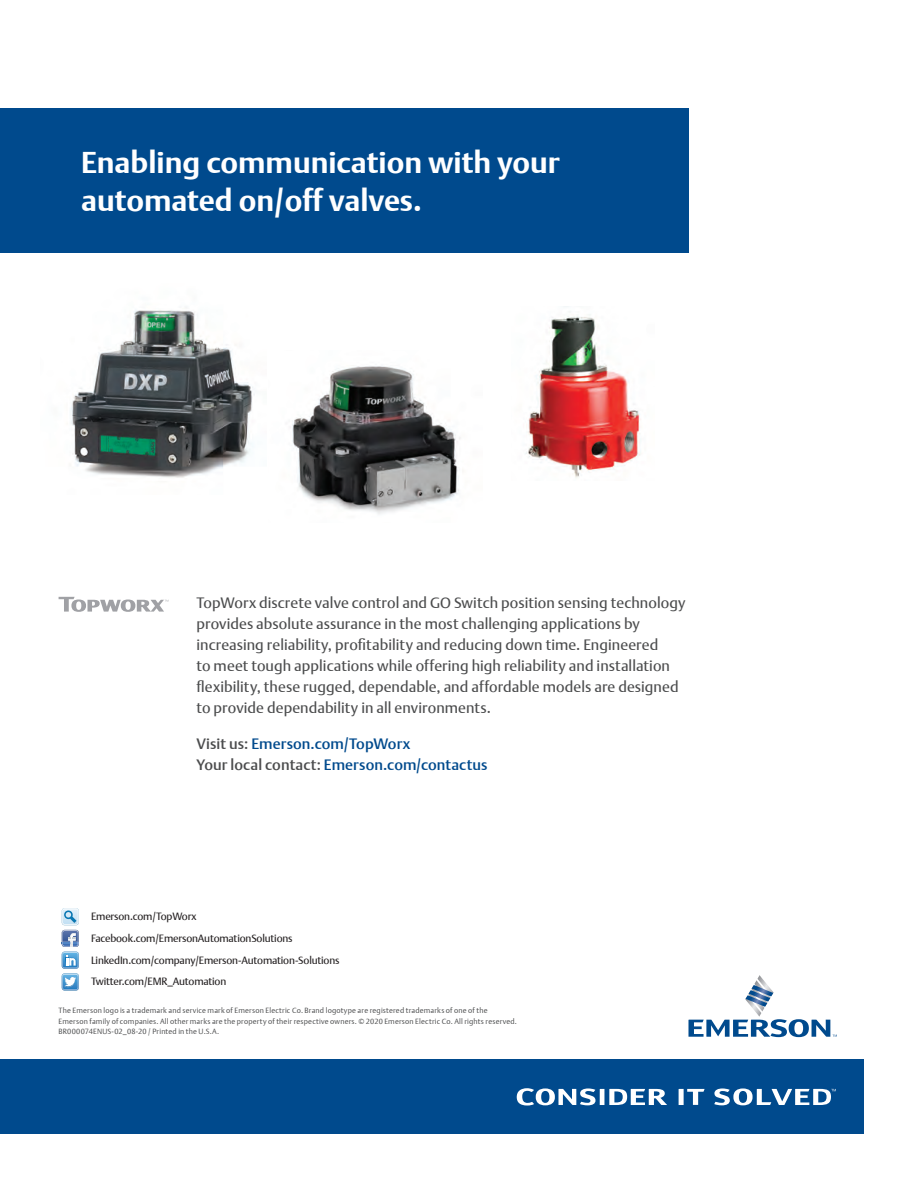
<style>
.page{position:relative;width:918px;height:1188px;background:#fff}
.page>*{position:absolute;margin:0;border:0;box-sizing:border-box;transform-origin:0 0}
.t1{font:700 30px/37.5px "DTL Argo T";color:#fff}
.body_text{font:15px/21px "DTL Argo T";letter-spacing:.005em;color:#4b4c4d}
.t2{font:500 15px "DTL Argo T";letter-spacing:.005em;color:#004a8d}
.BODY{font:10.5px "DTL Argo T";letter-spacing:-.015em;color:#231f20}
.BODY-2{font:7.5px/10.5px "DTL Argo T Light";letter-spacing:.025em;color:#4b4c4d}
.s1{color:#4b4c4d}
</style>
<div class="page">
<div style="left:0;top:1060px;width:864px;height:74px;background:#004a8d"></div>
<svg style="left:679px;top:1089px;width:26px;height:16px"></svg>
<svg style="left:517px;top:1088px;width:150px;height:18px"></svg>
<svg style="left:714px;top:1088px;width:122px;height:17px"></svg>
<div style="left:0;top:108px;width:688px;height:145px;background:#004a8d"></div>
<svg style="left:688px;top:975px;width:149px;height:62px"></svg>
<svg style="left:62px;top:908px;width:17px;height:83px"></svg>
<svg style="left:59px;top:597px;width:109px;height:15px"></svg>
<img style="left:525px;top:306px;width:116px;height:172px">
<img style="left:292px;top:366px;width:169px;height:148px">
<img style="left:70px;top:307px;width:185px;height:171px">
<p class="t1" style="left:81px;top:144px;width:480px">Enabling communication with your automated on/off valves.</p>
<p class="body_text" style="left:197px;top:592px;width:491px">TopWorx discrete valve control and GO Switch position sensing technology provides absolute assurance in the most challenging applications by increasing reliability, profitability and reducing down time. Engineered<br>to meet tough applications while offering high reliability and installation flexibility, these rugged, dependable, and affordable models are designed to provide dependability in all environments.</p>
<p class="t2" style="left:197px;top:735px;width:215px"><span class="s1">Visit us:</span> Emerson.com/TopWorx</p>
<p class="t2" style="left:197px;top:756px;width:293px"><span class="s1">Your local contact:</span> Emerson.com/contactus</p>
<p class="BODY" style="left:91px;top:910px;width:107px">Emerson.com/TopWorx</p>
<p class="BODY" style="left:91px;top:932px;width:203px">Facebook.com/EmersonAutomationSolutions</p>
<p class="BODY" style="left:91px;top:954px;width:250px">LinkedIn.com/company/Emerson-Automation-Solutions</p>
<p class="BODY" style="left:91px;top:975px;width:137px">Twitter.com/EMR_Automation</p>
<p class="BODY-2" style="left:59px;top:1005px;width:460px">The Emerson logo is a trademark and service mark of Emerson Electric Co. Brand logotype are registered trademarks of one of the<br>Emerson family of companies. All other marks are the property of their respective owners. © 2020 Emerson Electric Co. All rights reserved.<br>BR000074ENUS-02_08-20 / Printed in the U.S.A.</p>
</div>
